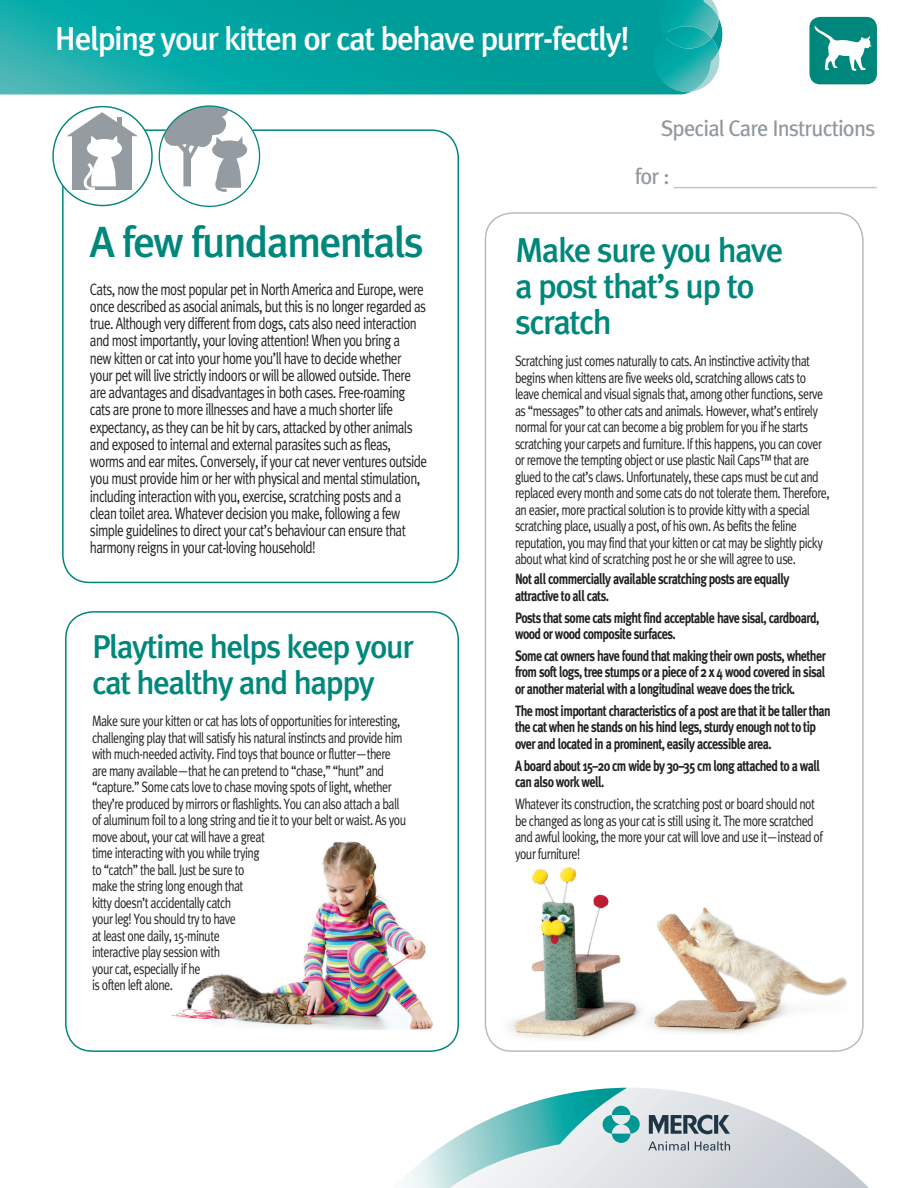
<style>
.page{position:relative;width:918px;height:1188px;background:#fff}
.page>*{position:absolute;margin:0;border:0;box-sizing:border-box;transform-origin:0 0}
.t1{font:500 43.5px "Meta Plus";letter-spacing:-.045em;color:#00877b}
.t2{font:500 34.5px/36px "Meta Plus";letter-spacing:-.045em;color:#00877b}
.t3{font:500 33px "Meta Plus";letter-spacing:-.045em;color:#fff}
.t4{font:500 33px/36px "Meta Plus";letter-spacing:-.045em;color:#00877b}
.t5{font:22.5px/48px "Meta Plus";letter-spacing:-.04em;color:#90979d}
.t6{font:16.5px/17.2px "Meta Plus Normal";letter-spacing:-.045em;color:#231f20;scale:.8 1}
.t7{font:15px/16.5px "Meta Plus Normal";letter-spacing:-.045em;color:#231f20;scale:.8 1}
.t8{font:700 15px/16.5px "Meta Plus";letter-spacing:-.045em;color:#231f20;scale:.8 1}
</style>
<div class="page">
<div style="left:65px;top:611px;width:394px;height:441px;border:2px solid #00877b;border-radius:27px"></div>
<div style="left:485px;top:212px;width:379px;height:840px;border:2px solid #bcbbba;border-radius:27px"></div>
<img style="left:492px;top:867px;width:355px;height:174px">
<svg style="left:0;top:0;width:691px;height:94px;background:#07a3a1"></svg>
<svg style="left:654px;top:0;width:68px;height:92px;background:#31b3b1"></svg>
<div style="left:809px;top:17px;width:68px;height:67px;background:#00877b;border-radius:11px"></div>
<svg style="left:814px;top:26px;width:58px;height:45px"></svg>
<hr style="left:674px;top:187px;width:203px;height:1px;background:#c8c6c5">
<svg style="left:640px;top:1088px;width:229px;height:100px"></svg>
<svg style="left:404px;top:1088px;width:236px;height:100px"></svg>
<svg style="left:648px;top:1115px;width:82px;height:36px;background:#97a0a8"></svg>
<div style="left:62px;top:129px;width:397px;height:454px;border:2px solid #00877b;border-radius:27px"></div>
<div style="left:53px;top:107px;width:99px;height:99px;background:#fff;border-radius:50%"></div>
<div style="left:72px;top:134px;width:60px;height:55px;background:#959ca1"></div>
<div style="left:87px;top:139px;width:35px;height:19px;background:#fff;border-radius:50%"></div>
<svg style="left:83px;top:156px;width:34px;height:34px"></svg>
<svg style="left:67px;top:112px;width:71px;height:34px"></svg>
<div style="left:117px;top:118px;width:5px;height:11px;background:#959ca1"></div>
<svg style="left:159px;top:105px;width:101px;height:102px"></svg>
<svg style="left:164px;top:107px;width:83px;height:86px"></svg>
<img style="left:171px;top:841px;width:262px;height:189px">
<h3 class="t3" style="left:55px;top:20px;width:576px">Helping your kitten or cat behave purrr-fectly!</h3>
<h3 class="t5" style="left:635px;top:104px;width:242px;text-indent:26px">Special Care Instructions for :</h3>
<h1 class="t1" style="left:90px;top:217px;width:336px">A few fundamentals</h1>
<p class="t6" style="left:90px;top:280px;width:423px">Cats, now the most popular pet in North America and Europe, were once described as asocial animals, but this is no longer regarded as true. Although very different from dogs, cats also need interaction and most importantly, your loving attention! When you bring a<br>new kitten or cat into your home you’ll have to decide whether your pet will live strictly indoors or will be allowed outside. There are advantages and disadvantages in both cases. Free-roaming cats are prone to more illnesses and have a much shorter life expectancy, as they can be hit by cars, attacked by other animals and exposed to internal and external parasites such as fleas, worms and ear mites. Conversely, if your cat never ventures outside you must provide him or her with physical and mental stimulation, including interaction with you, exercise, scratching posts and a clean toilet area. Whatever decision you make, following a few simple guidelines to direct your cat’s behaviour can ensure that harmony reigns in your cat-loving household!</p>
<h3 class="t4" style="left:92px;top:628px;width:323px">Playtime helps keep your cat healthy and happy</h3>
<p class="t7" style="left:92px;top:713px;width:394px">Make sure your kitten or cat has lots of opportunities for interesting, challenging play that will satisfy his natural instincts and provide him with much-needed activity. Find toys that bounce or flutter—there are many available—that he can pretend to “chase,” “hunt” and “capture.” Some cats love to chase moving spots of light, whether they’re produced by mirrors or flashlights. You can also attach a ball of aluminum foil to a long string and tie it to your belt or waist. As you move about, your cat will have a great<br>time interacting with you while trying<br>to “catch” the ball. Just be sure to<br>make the string long enough that<br>kitty doesn’t accidentally catch<br>your leg! You should try to have<br>at least one daily, 15-minute<br>interactive play session with<br>your cat, especially if he<br>is often left alone.</p>
<h2 class="t2" style="left:515px;top:231px;width:270px">Make sure you have a post that’s up to scratch</h2>
<p class="t7" style="left:515px;top:353px;width:395px">Scratching just comes naturally to cats. An instinctive activity that begins when kittens are five weeks old, scratching allows cats to leave chemical and visual signals that, among other functions, serve as “messages” to other cats and animals. However, what’s entirely normal for your cat can become a big problem for you if he starts scratching your carpets and furniture. If this happens, you can cover or remove the tempting object or use plastic Nail Caps™ that are glued to the cat’s claws. Unfortunately, these caps must be cut and replaced every month and some cats do not tolerate them. Therefore, an easier, more practical solution is to provide kitty with a special scratching place, usually a post, of his own. As befits the feline reputation, you may find that your kitten or cat may be slightly picky about what kind of scratching post he or she will agree to use.</p>
<p class="t8" style="left:515px;top:571px;width:345px">Not all commercially available scratching posts are equally attractive to all cats.</p>
<p class="t8" style="left:515px;top:609px;width:382px">Posts that some cats might find acceptable have sisal, cardboard, wood or wood composite surfaces.</p>
<p class="t8" style="left:515px;top:647px;width:390px;text-align:justify">Some cat owners have found that making their own posts, whether from soft logs, tree stumps or a piece of 2 x 4 wood covered in sisal or another material with a longitudinal weave does the trick.</p>
<p class="t8" style="left:515px;top:702px;width:396px">The most important characteristics of a post are that it be taller than the cat when he stands on his hind legs, sturdy enough not to tip over and located in a prominent, easily accessible area.</p>
<p class="t8" style="left:515px;top:757px;width:383px">A board about 15–20 cm wide by 30–35 cm long attached to a wall can also work well.</p>
<p class="t7" style="left:515px;top:796px;width:387px">Whatever its construction, the scratching post or board should not be changed as long as your cat is still using it. The more scratched and awful looking, the more your cat will love and use it—instead of your furniture!</p>
</div>
